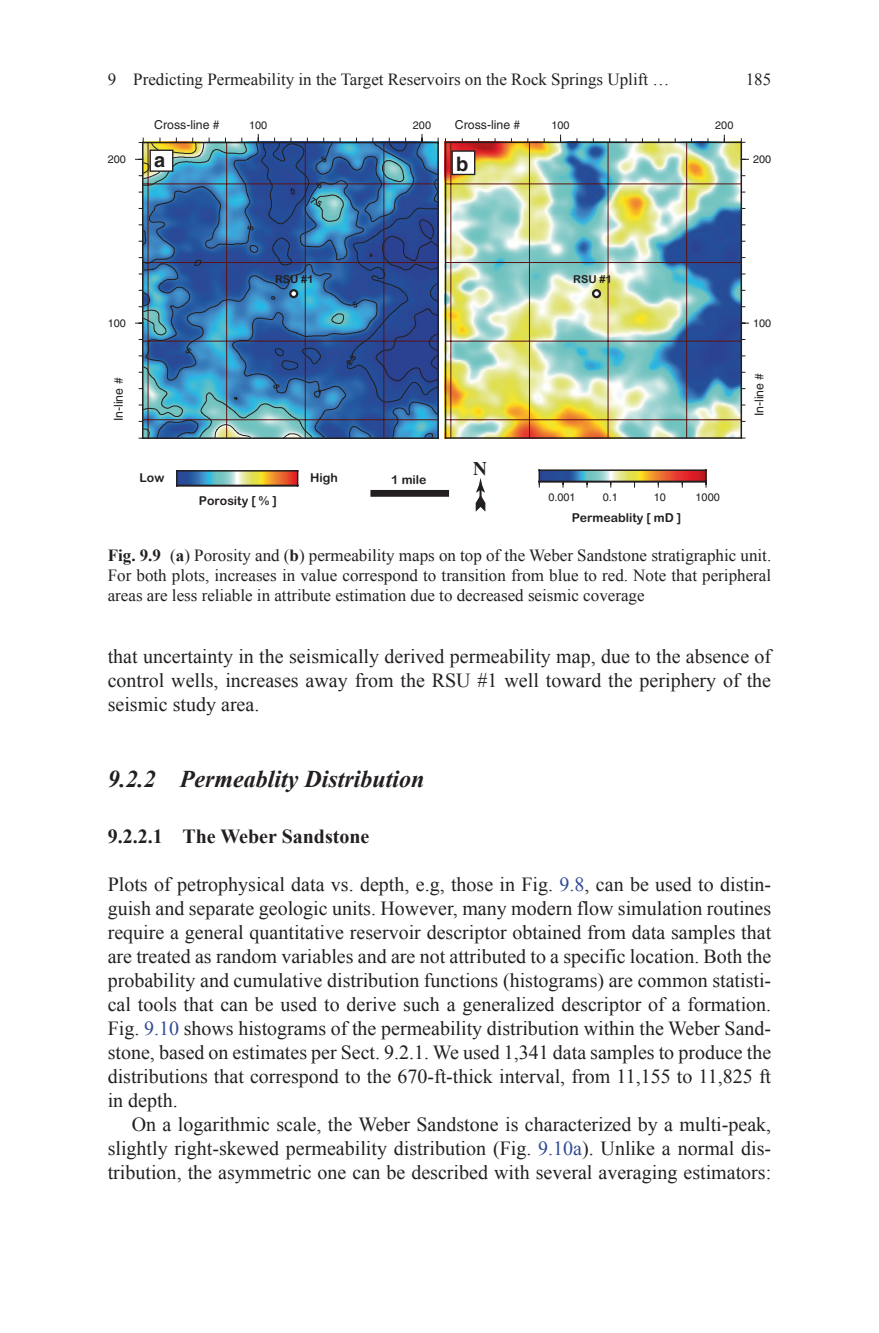
<style>
.page{position:relative;width:879px;height:1333px;background:#fff}
.page>*{position:absolute;margin:0;border:0;box-sizing:border-box;transform-origin:0 0}
.t1{font:italic 700 24px "Times New Roman";color:#231f20}
.t2{font:20px/24px "Times New Roman";color:#231f20;text-align:justify}
.t3{font:700 20px "Times New Roman";color:#231f20}
.t4{font:700 20px "Helvetica";color:#231f20}
.t5{font:700 19px "Times";color:#231f20}
.t6{font:17px/20px "Times New Roman";color:#231f20;text-align:justify}
.t7{font:12.2px "Helvetica";color:#231f20}
.t8{font:12.2px "Arial Rounded MT Bold";color:#231f20}
.t9{font:11px "Helvetica";color:#231f20}
.t10{font:11px "Arial Rounded MT Bold";color:#231f20}
.s1{font-weight:700}
.s2{color:#324a97}
</style>
<div class="page">
<img style="left:178px;top:471px;width:119px;height:14px">
<img style="left:446px;top:143px;width:294px;height:294px">
<hr style="left:450px;top:142px;width:1px;height:296px;background:#5d1212">
<hr style="left:529px;top:142px;width:1px;height:296px;background:#5d1212">
<hr style="left:608px;top:142px;width:1px;height:296px;background:#5d1212">
<hr style="left:686px;top:142px;width:1px;height:296px;background:#5d1212">
<hr style="left:445px;top:183px;width:296px;height:1px;background:#5d1212">
<hr style="left:445px;top:262px;width:296px;height:1px;background:#5d1212">
<hr style="left:445px;top:341px;width:296px;height:1px;background:#5d1212">
<hr style="left:445px;top:419px;width:296px;height:1px;background:#5d1212">
<svg style="left:592px;top:289px;width:9px;height:9px"></svg>
<svg style="left:594px;top:291px;width:5px;height:5px"></svg>
<img style="left:540px;top:471px;width:165px;height:10px">
<div style="left:370px;top:490px;width:79px;height:7px;background:#231f20"></div>
<svg style="left:476px;top:478px;width:9px;height:33px"></svg>
<svg style="left:143px;top:143px;width:294px;height:294px;background:#366ca3"></svg>
<div style="left:149px;top:149px;width:24px;height:23px;background:#fff;border:1px solid #231f20"></div>
<div style="left:451px;top:150px;width:24px;height:25px;background:#fff;border:1px solid #231f20"></div>
<hr style="left:445px;top:142px;width:1px;height:296px;background:#231f20">
<hr style="left:740px;top:142px;width:2px;height:296px;background:#231f20">
<hr style="left:445px;top:437px;width:296px;height:2px;background:#231f20">
<hr style="left:445px;top:142px;width:296px;height:1px;background:#231f20">
<hr style="left:539px;top:469px;width:167px;height:2px;background:#231f20">
<hr style="left:539px;top:481px;width:167px;height:1px;background:#231f20">
<svg style="left:538px;top:470px;width:2px;height:17px"></svg>
<svg style="left:705px;top:470px;width:2px;height:17px"></svg>
<hr style="left:142px;top:142px;width:1px;height:296px;background:#231f20">
<hr style="left:437px;top:142px;width:2px;height:296px;background:#231f20">
<hr style="left:143px;top:437px;width:295px;height:2px;background:#231f20">
<hr style="left:143px;top:142px;width:295px;height:1px;background:#231f20">
<hr style="left:177px;top:470px;width:121px;height:1px;background:#231f20">
<svg style="left:176px;top:471px;width:2px;height:14px"></svg>
<svg style="left:297px;top:471px;width:1px;height:14px"></svg>
<hr style="left:177px;top:485px;width:121px;height:1px;background:#231f20">
<svg style="left:346px;top:354px;width:11px;height:12px"></svg>
<svg style="left:247px;top:225px;width:7px;height:6px"></svg>
<svg style="left:185px;top:348px;width:7px;height:6px"></svg>
<svg style="left:352px;top:301px;width:6px;height:7px"></svg>
<svg style="left:273px;top:383px;width:7px;height:6px"></svg>
<svg style="left:316px;top:182px;width:6px;height:7px"></svg>
<svg style="left:321px;top:156px;width:6px;height:7px"></svg>
<svg style="left:310px;top:197px;width:12px;height:11px"></svg>
<p class="t6" style="left:108px;top:69px;width:563px">9 Predicting Permeability in the Target Reservoirs on the Rock Springs Uplift …</p>
<p class="t6" style="left:746px;top:69px;width:27px">185</p>
<p class="t9" style="left:108px;top:152px;width:20px">200</p>
<p class="t7" style="left:154px;top:117px;width:67px">Cross-line #</p>
<p class="t9" style="left:249px;top:119px;width:20px">100</p>
<p class="t9" style="left:413px;top:119px;width:20px">200</p>
<p class="t7" style="left:455px;top:117px;width:67px">Cross-line #</p>
<p class="t9" style="left:551px;top:119px;width:20px">100</p>
<p class="t9" style="left:715px;top:119px;width:20px">200</p>
<p class="t4" style="left:154px;top:148px;width:13px">a</p>
<p class="t4" style="left:456px;top:151px;width:14px">b</p>
<p class="t9" style="left:753px;top:152px;width:20px">200</p>
<p class="t9" style="left:108px;top:316px;width:20px">100</p>
<p class="t10" style="left:275px;top:272px;width:40px">RSU #1</p>
<p class="t10" style="left:573px;top:272px;width:40px">RSU #1</p>
<p class="t7" style="left:111px;top:421px;width:45px;rotate:-90deg">In-line #</p>
<p class="t8" style="left:140px;top:470px;width:26px">Low</p>
<p class="t8" style="left:310px;top:470px;width:29px">High</p>
<p class="t8" style="left:391px;top:472px;width:37px">1 mile</p>
<p class="t8" style="left:199px;top:493px;width:79px">Porosity [ % ]</p>
<p class="t5" style="left:473px;top:457px;width:15px">N</p>
<p class="t9" style="left:548px;top:491px;width:29px">0.001</p>
<p class="t9" style="left:603px;top:491px;width:17px">0.1</p>
<p class="t9" style="left:654px;top:491px;width:14px">10</p>
<p class="t9" style="left:695px;top:491px;width:26px">1000</p>
<p class="t8" style="left:572px;top:511px;width:111px">Permeablity [ mD ]</p>
<p class="t9" style="left:753px;top:316px;width:20px">100</p>
<p class="t7" style="left:752px;top:416px;width:45px;rotate:-90deg">In-line #</p>
<p class="t6" style="left:108px;top:545px;width:665px"><span class="s1">Fig. 9.9</span> (<span class="s1">a</span>) Porosity and (<span class="s1">b</span>) permeability maps on top of the Weber Sandstone stratigraphic unit.<br>For both plots, increases in value correspond to transition from blue to red. Note that peripheral areas are less reliable in attribute estimation due to decreased seismic coverage</p>
<p class="t2" style="left:108px;top:643px;width:665px">that uncertainty in the seismically derived permeability map, due to the absence of control wells, increases away from the RSU #1 well toward the periphery of the seismic study area.</p>
<p class="t1" style="left:108px;top:761px;width:318px">9.2.2 Permeablity Distribution</p>
<p class="t3" style="left:108px;top:822px;width:263px">9.2.2.1 The Weber Sandstone</p>
<p class="t2" style="left:108px;top:871px;width:665px">Plots of petrophysical data vs. depth, e.g, those in Fig. <span class="s2">9.8</span>, can be used to distin&shy;guish and separate geologic units. However, many modern flow simulation routines require a general quantitative reservoir descriptor obtained from data samples that are treated as random variables and are not attributed to a specific location. Both the probability and cumulative distribution functions (histograms) are common statisti&shy;cal tools that can be used to derive such a generalized descriptor of a formation.<br>Fig. <span class="s2">9.10</span> shows histograms of the permeability distribution within the Weber Sand&shy;stone, based on estimates per Sect. 9.2.1. We used 1,341 data samples to produce the distributions that correspond to the 670-ft-thick interval, from 11,155 to 11,825 ft in depth.</p>
<p class="t2" style="left:108px;top:1111px;width:665px;text-indent:24px">On a logarithmic scale, the Weber Sandstone is characterized by a multi-peak, slightly right-skewed permeability distribution (Fig. <span class="s2">9.10a</span>). Unlike a normal dis&shy;tribution, the asymmetric one can be described with several averaging estimators:</p>
</div>
